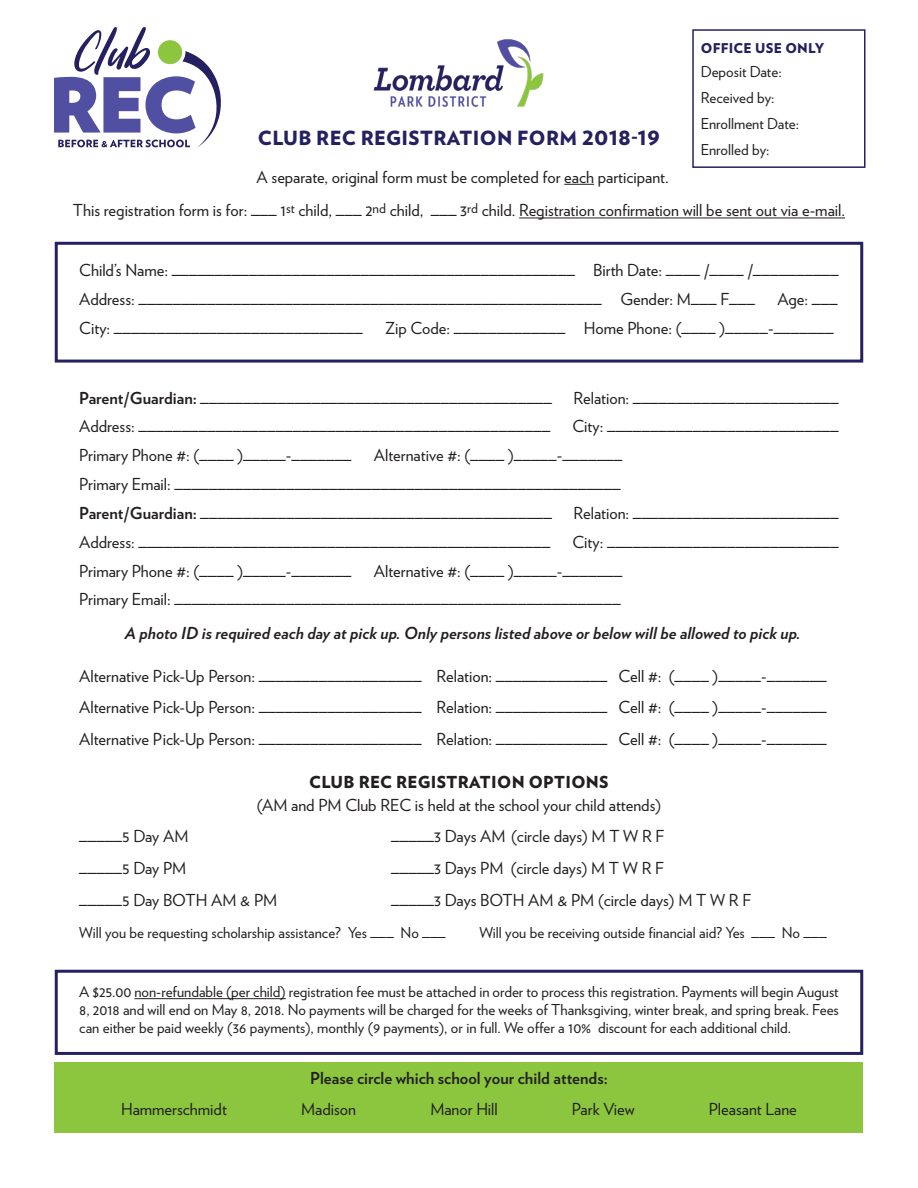
<style>
.page{position:relative;width:918px;height:1188px;background:#fff}
.page>*{position:absolute;margin:0;border:0;box-sizing:border-box;transform-origin:0 0}
.Big_Headers{font:900 19.5px "Verlag";letter-spacing:.02em;color:#252161}
.Body{font:16.5px "Verlag";color:#231f20}
.Body-2{font:italic 700 16.5px "Verlag";color:#231f20}
.Body-3{font:700 16.5px "Verlag";color:#231f20}
.Body-4{font:900 16.5px "Verlag";letter-spacing:.02em;color:#231f20}
.Body-5{font:15px/18px "Verlag";color:#231f20;text-align:justify}
.Big_Headers-2{font:900 13.5px "Verlag";letter-spacing:.02em;color:#252161}
.s1{font-weight:700}
</style>
<div class="page">
<div style="left:55px;top:1062px;width:808px;height:71px;background:#8bc63e"></div>
<img style="left:373px;top:39px;width:171px;height:68px">
<svg style="left:54px;top:27px;width:167px;height:121px"></svg>
<hr style="left:564px;top:184px;width:30px;height:1px;background:#231f20">
<hr style="left:519px;top:218px;width:326px;height:1px;background:#231f20">
<hr style="left:134px;top:998px;width:152px;height:1px;background:#231f20">
<div style="left:55px;top:242px;width:808px;height:121px;border:3px solid #252161"></div>
<div style="left:55px;top:970px;width:808px;height:85px;border:3px solid #252161"></div>
<div style="left:692px;top:29px;width:174px;height:139px;border:2px solid #252161"></div>
<p class="Big_Headers" style="left:258px;top:122px;width:404px">CLUB REC REGISTRATION FORM 2018-19</p>
<p class="Body" style="left:257px;top:164px;width:414px">A separate, original form must be completed for each participant.</p>
<p class="Big_Headers-2" style="left:701px;top:37px;width:125px">OFFICE USE ONLY</p>
<p class="Body-5" style="left:701px;top:62px;width:82px">Deposit Date:</p>
<p class="Body-5" style="left:701px;top:88px;width:75px">Received by:</p>
<p class="Body-5" style="left:701px;top:114px;width:100px">Enrollment Date:</p>
<p class="Body-5" style="left:701px;top:140px;width:70px">Enrolled by:</p>
<p class="Body" style="left:73px;top:198px;width:774px">This registration form is for: ___ 1<sup>st</sup> child, ___ 2<sup>nd</sup> child, ___ 3<sup>rd</sup> child. Registration confirmation will be sent out via e-mail.</p>
<p class="Body" style="left:79px;top:258px;width:761px">Child’s Name: _______________________________________________ Birth Date: ____ /____ /__________</p>
<p class="Body" style="left:79px;top:287px;width:677px">Address: ______________________________________________________ Gender: M___ F___</p>
<p class="Body" style="left:777px;top:287px;width:62px">Age: ___</p>
<p class="Body" style="left:79px;top:316px;width:285px">City: _____________________________</p>
<p class="Body" style="left:385px;top:316px;width:450px">Zip Code: _____________ Home Phone: (____ )_____-_______</p>
<p class="Body" style="left:79px;top:385px;width:474px"><span class="s1">Parent/Guardian:</span> _________________________________________</p>
<p class="Body" style="left:574px;top:385px;width:267px">Relation: ________________________</p>
<p class="Body" style="left:79px;top:414px;width:473px">Address: ________________________________________________</p>
<p class="Body" style="left:572px;top:414px;width:268px">City: ___________________________</p>
<p class="Body" style="left:79px;top:443px;width:274px">Primary Phone #: (____ )_____-_______</p>
<p class="Body" style="left:374px;top:443px;width:250px">Alternative #: (____ )_____-_______</p>
<p class="Body" style="left:79px;top:472px;width:543px">Primary Email: ____________________________________________________</p>
<p class="Body" style="left:79px;top:501px;width:474px"><span class="s1">Parent/Guardian:</span> _________________________________________</p>
<p class="Body" style="left:574px;top:501px;width:267px">Relation: ________________________</p>
<p class="Body" style="left:79px;top:529px;width:473px">Address: ________________________________________________</p>
<p class="Body" style="left:572px;top:529px;width:268px">City: ___________________________</p>
<p class="Body" style="left:79px;top:558px;width:274px">Primary Phone #: (____ )_____-_______</p>
<p class="Body" style="left:374px;top:558px;width:250px">Alternative #: (____ )_____-_______</p>
<p class="Body" style="left:79px;top:587px;width:543px">Primary Email: ____________________________________________________</p>
<p class="Body-2" style="left:125px;top:620px;width:677px">A photo ID is required each day at pick up. Only persons listed above or below will be allowed to pick up.</p>
<p class="Body" style="left:79px;top:663px;width:749px">Alternative Pick-Up Person: ___________________ Relation: _____________ Cell #: (____ )_____-_______</p>
<p class="Body" style="left:79px;top:695px;width:749px">Alternative Pick-Up Person: ___________________ Relation: _____________ Cell #: (____ )_____-_______</p>
<p class="Body" style="left:79px;top:727px;width:749px">Alternative Pick-Up Person: ___________________ Relation: _____________ Cell #: (____ )_____-_______</p>
<p class="Body-4" style="left:309px;top:768px;width:301px">CLUB REC REGISTRATION OPTIONS</p>
<p class="Body" style="left:257px;top:792px;width:406px">(AM and PM Club REC is held at the school your child attends)</p>
<p class="Body" style="left:79px;top:824px;width:111px">_____5 Day AM</p>
<p class="Body" style="left:391px;top:824px;width:275px">_____3 Days AM (circle days) M T W R F</p>
<p class="Body" style="left:79px;top:856px;width:109px">_____5 Day PM</p>
<p class="Body" style="left:391px;top:856px;width:274px">_____3 Days PM (circle days) M T W R F</p>
<p class="Body" style="left:79px;top:888px;width:199px">_____5 Day BOTH AM &amp; PM</p>
<p class="Body" style="left:391px;top:888px;width:362px">_____3 Days BOTH AM &amp; PM (circle days) M T W R F</p>
<p class="Body-5" style="left:79px;top:923px;width:368px">Will you be requesting scholarship assistance? Yes ___ No ___</p>
<p class="Body-5" style="left:479px;top:923px;width:349px">Will you be receiving outside financial aid? Yes ___ No ___</p>
<p class="Body-5" style="left:79px;top:982px;width:761px">A $25.00 non-refundable (per child) registration fee must be attached in order to process this registration. Payments will begin August 8, 2018 and will end on May 8, 2018. No payments will be charged for the weeks of Thanksgiving, winter break, and spring break. Fees can either be paid weekly (36 payments), monthly (9 payments), or in full. We offer a 10% discount for each additional child.</p>
<p class="Body-3" style="left:310px;top:1065px;width:299px">Please circle which school your child attends:</p>
<p class="Body" style="left:121px;top:1097px;width:107px">Hammerschmidt</p>
<p class="Body" style="left:301px;top:1097px;width:56px">Madison</p>
<p class="Body" style="left:430px;top:1097px;width:69px">Manor Hill</p>
<p class="Body" style="left:572px;top:1097px;width:64px">Park View</p>
<p class="Body" style="left:709px;top:1097px;width:90px">Pleasant Lane</p>
</div>
